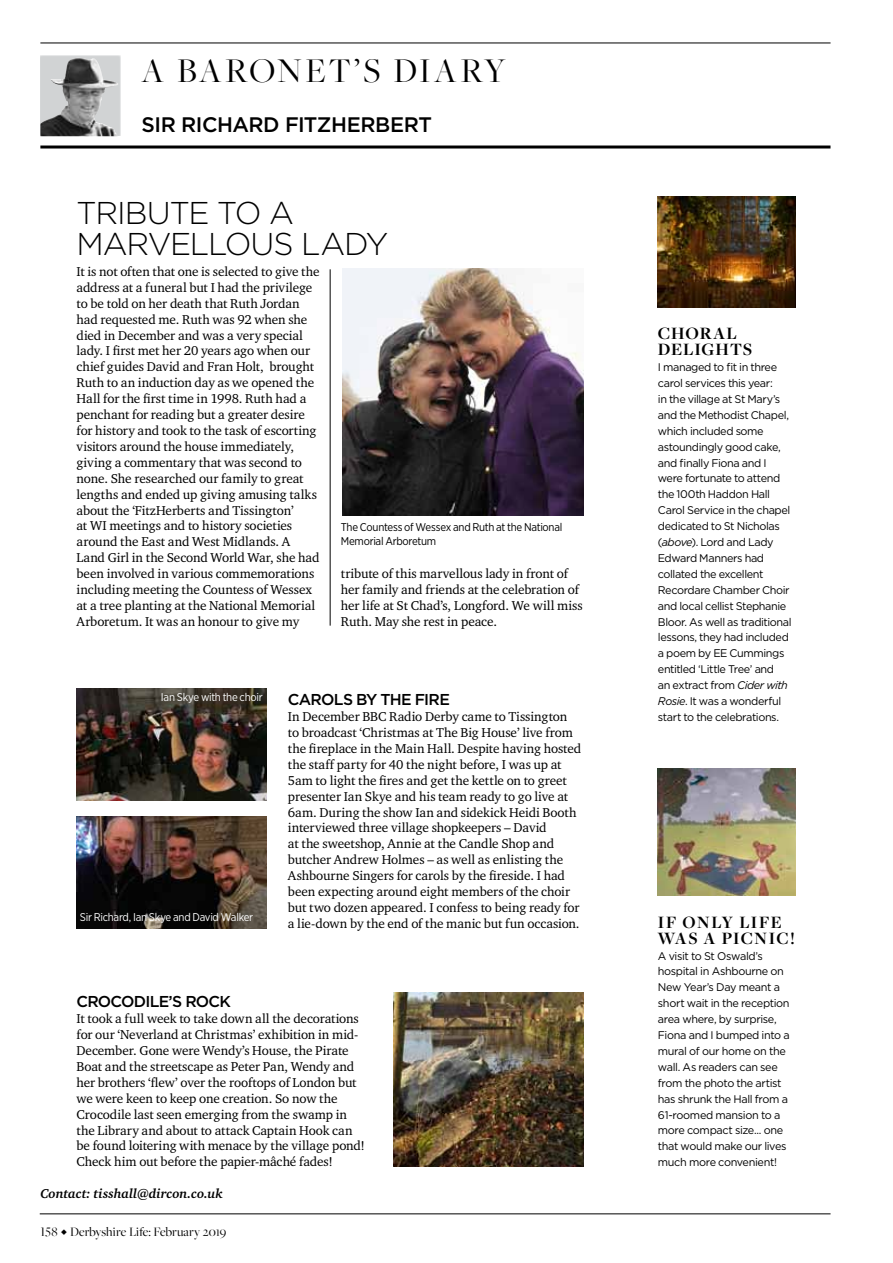
<style>
.page{position:relative;width:893px;height:1263px;background:#fff}
.page>*{position:absolute;margin:0;border:0;box-sizing:border-box;transform-origin:0 0}
.t1{font:36px "Freight Big Pro";letter-spacing:.06em;color:#000}
.t2{font:300 31.5px/31.8px "Gotham";letter-spacing:-.035em;color:#000}
.t3{font:500 21px "Gotham";letter-spacing:-.025em;color:#000}
.t4{font:700 18px/15.9px "Freight Disp Pro";letter-spacing:.08em;color:#000}
.t5{font:700 18px/15.9px "Freight Disp Pro";letter-spacing:.06em;color:#000}
.t6{font:500 15.75px "Gotham";letter-spacing:-.05em;color:#000}
.t7{font:13.5px "Freight Big Pro";letter-spacing:-.005em;color:#000}
.t8{font:13.2px/15.9px "Charter ITCA";letter-spacing:-.005em;color:#000}
.t9{font:italic 700 13.2px "Charter ITCA";color:#000}
.t10{font:11.25px/13.5px "Gotham Narrow";letter-spacing:-.025em;color:#000}
.t11{font:11.25px "Gotham Narrow";letter-spacing:-.025em;color:#fff}
.t12{font:11.1px/15.9px "Gotham";letter-spacing:-.035em;color:#000}
.s1{font-style:italic}
</style>
<div class="page">
<img style="left:658px;top:196px;width:137px;height:112px">
<img style="left:77px;top:689px;width:190px;height:111px">
<img style="left:77px;top:816px;width:190px;height:112px">
<img style="left:394px;top:992px;width:190px;height:174px">
<img style="left:343px;top:268px;width:241px;height:247px">
<img style="left:658px;top:769px;width:137px;height:127px">
<div style="left:40px;top:56px;width:80px;height:80px;background:#d1d3d4"></div>
<img style="left:40px;top:58px;width:78px;height:78px">
<hr style="left:40px;top:145px;width:790px;height:3px;background:#000">
<hr style="left:40px;top:43px;width:791px;height:1px;background:#000">
<hr style="left:40px;top:1213px;width:791px;height:1px;background:#000">
<hr style="left:330px;top:269px;width:1px;height:357px;background:#000">
<h1 class="t1" style="left:142px;top:47px;width:360px">a Baronet’s diary</h1>
<h3 class="t3" style="left:142px;top:111px;width:292px">SIR RICHARD FITZH ERBERT</h3>
<h2 class="t2" style="left:77px;top:196px;width:313px">TRIBUTE TO A<br>MARVELLOUS LADY</h2>
<p class="t8" style="left:77px;top:263px;width:244px">It is not often that one is selected to give the address at a funeral but I had the privilege to be told on her death that Ruth Jordan had requested me. Ruth was 92 when she died in December and was a very special lady. I first met her 20 years ago when our chief guides David and Fran Holt, brought Ruth to an induction day as we opened the Hall for the first time in 1998. Ruth had a penchant for reading but a greater desire for history and took to the task of escorting visitors around the house immediately, giving a commentary that was second to none. She researched our family to great lengths and ended up giving amusing talks about the ‘FitzHerberts and Tissington’<br>at WI meetings and to history societies around the East and West Midlands. A Land Girl in the Second World War, she had been involved in various commemorations including meeting the Countess of Wessex at a tree planting at the National Memorial Arboretum. It was an honour to give my</p>
<p class="t10" style="left:341px;top:520px;width:223px">The Countess of Wessex and Ruth at the National<br>Memorial Arboretum</p>
<p class="t8" style="left:341px;top:565px;width:243px">tribute of this marvellous lady in front of her family and friends at the celebration of her life at St Chad’s, Longford. We will miss Ruth. May she rest in peace.</p>
<p class="t11" style="left:161px;top:690px;width:103px">Ian Skye with the choir</p>
<p class="t11" style="left:80px;top:910px;width:175px">Sir Richard, Ian Skye and David Walker</p>
<p class="t6" style="left:288px;top:689px;width:163px">CAROLS BY THE FIRE</p>
<p class="t8" style="left:288px;top:708px;width:295px">In December BBC Radio Derby came to Tissington to broadcast ‘Christmas at The Big House’ live from the fireplace in the Main Hall. Despite having hosted the staff party for 40 the night before, I was up at 5am to light the fires and get the kettle on to greet presenter Ian Skye and his team ready to go live at 6am. During the show Ian and sidekick Heidi Booth interviewed three village shopkeepers – David<br>at the sweetshop, Annie at the Candle Shop and butcher Andrew Holmes – as well as enlisting the Ashbourne Singers for carols by the fireside. I had been expecting around eight members of the choir but two dozen appeared. I confess to being ready for a lie-down by the end of the manic but fun occasion.</p>
<p class="t6" style="left:77px;top:991px;width:156px">CROCODILE’S ROCK</p>
<p class="t8" style="left:77px;top:1010px;width:290px">It took a full week to take down all the decorations for our ‘Neverland at Christmas’ exhibition in mid-December. Gone were Wendy’s House, the Pirate Boat and the streetscape as Peter Pan, Wendy and her brothers ‘flew’ over the rooftops of London but we were keen to keep one creation. So now the Crocodile last seen emerging from the swamp in the Library and about to attack Captain Hook can be found loitering with menace by the village pond!<br>Check him out before the papier-mâché fades!</p>
<p class="t9" style="left:40px;top:1185px;width:184px">Contact: tisshall@dircon.co.uk</p>
<p class="t7" style="left:40px;top:1223px;width:187px">158 Derbyshire Life: February 2019</p>
<h3 class="t5" style="left:658px;top:325px;width:96px">CHORAL<br>DELIGHTS</h3>
<p class="t12" style="left:658px;top:359px;width:135px">I managed to fit in three carol services this year:<br>in the village at St Mary’s and the Methodist Chapel, which included some astoundingly good cake, and finally Fiona and I were fortunate to attend the 100th Haddon Hall<br>Carol Service in the chapel dedicated to St Nicholas (<span class="s1">above</span>). Lord and Lady<br>Edward Manners had collated the excellent<br>Recordare Chamber Choir and local cellist Stephanie<br>Bloor. As well as traditional lessons, they had included a poem by EE Cummings entitled ‘Little Tree’ and<br>an extract from <span class="s1">Cider with<br>Rosie</span>. It was a wonderful start to the celebrations.</p>
<h3 class="t4" style="left:658px;top:914px;width:138px">IF ONLY LIFE<br>WAS A PICNIC!</h3>
<p class="t12" style="left:658px;top:947px;width:133px">A visit to St Oswald’s hospital in Ashbourne on<br>New Year’s Day meant a short wait in the reception area where, by surprise,<br>Fiona and I bumped into a mural of our home on the wall. As readers can see from the photo the artist has shrunk the Hall from a<br>61-roomed mansion to a more compact size... one that would make our lives much more convenient!</p>
</div>
